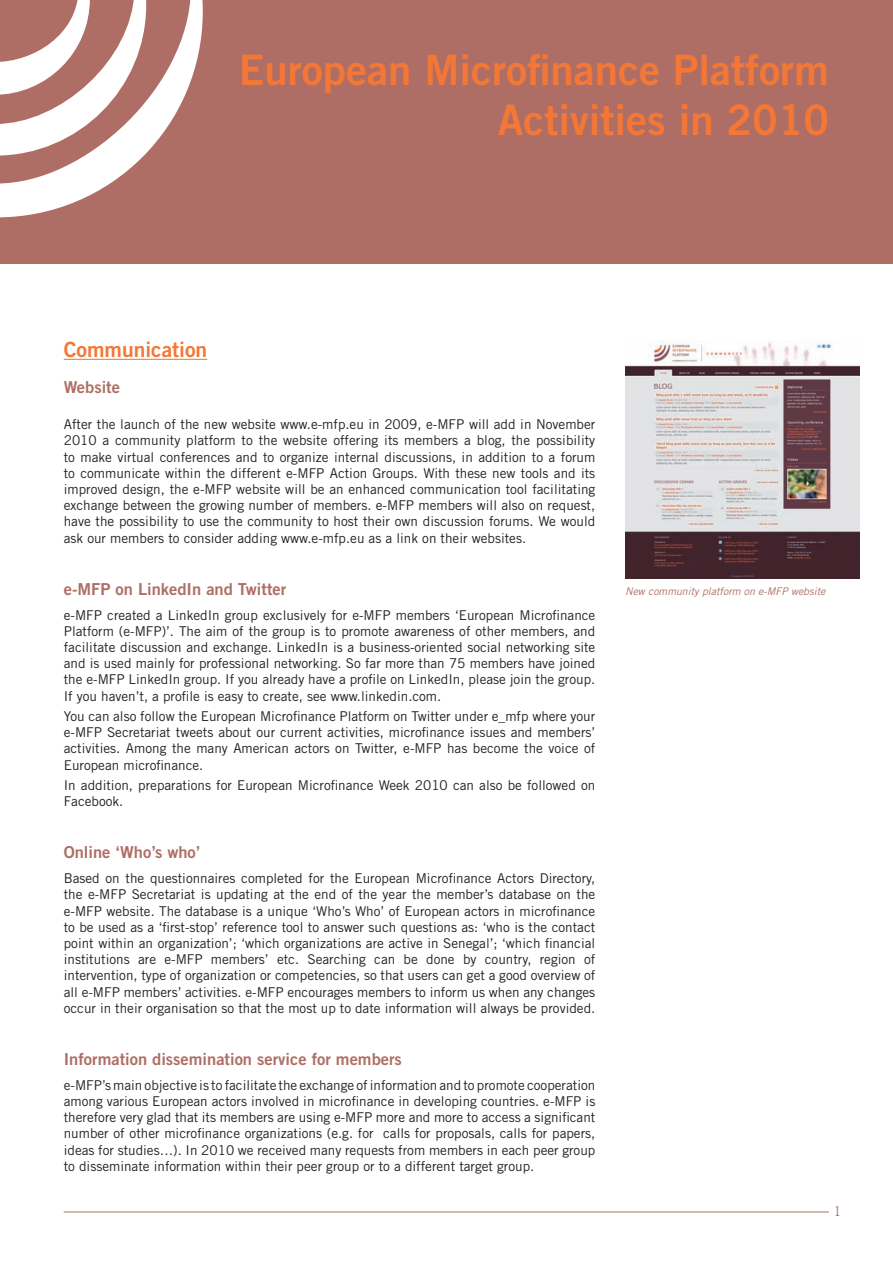
<style>
.page{position:relative;width:893px;height:1263px;background:#fff}
.page>*{position:absolute;margin:0;border:0;box-sizing:border-box;transform-origin:0 0}
.t1{font:42px/50.4px "Trade Gothic Bold Two";color:#f37736;text-align:right}
.t2{font:21px "Trade Gothic Bold Two";color:#f37736}
.t3{font:16.5px "Trade Gothic Bold Two";color:#ae6e65}
.t4{font:13.5px/16.2px "Trade Gothic";color:#231f20;text-align:justify}
.t5{font:13.5px "Trade Gothic Cond Eighteen";color:#ae6e65}
.t6{font:italic 10.5px "Trade Gothic";color:#ae6e65}
</style>
<div class="page">
<hr style="left:64px;top:1211px;width:765px;height:1px;background:#ae6e65">
<div style="left:0;top:0;width:893px;height:264px;background:#ae6e65"></div>
<svg style="left:0;top:0;width:203px;height:217px"></svg>
<hr style="left:64px;top:359px;width:143px;height:1px;background:#f37736">
<img style="left:625px;top:340px;width:234px;height:239px">
<h1 class="t1" style="left:239px;top:44px;width:592px">European Microfinance Platform<br>Activities in 2010</h1>
<h2 class="t2" style="left:64px;top:337px;width:145px">Communication</h2>
<p class="t3" style="left:64px;top:377px;width:58px">Website</p>
<p class="t4" style="left:64px;top:416px;width:533px">After the launch of the new website www.e-mfp.eu in 2009, e-MFP will add in November 2010 a community platform to the website offering its members a blog, the possibility to make virtual conferences and to organize internal discussions, in addition to a forum to communicate within the different e-MFP Action Groups. With these new tools and its improved design, the e-MFP website will be an enhanced communication tool facilitating exchange between the growing number of members. e-MFP members will also on request, have the possibility to use the community to host their own discussion forums. We would ask our members to consider adding www.e-mfp.eu as a link on their websites.</p>
<p class="t3" style="left:64px;top:579px;width:224px">e-MFP on LinkedIn and Twitter</p>
<p class="t4" style="left:64px;top:606px;width:533px">e-MFP created a LinkedIn group exclusively for e-MFP members ‘European Microfinance Platform (e-MFP)’. The aim of the group is to promote awareness of other members, and facilitate discussion and exchange. LinkedIn is a business-oriented social networking site and is used mainly for professional networking. So far more than 75 members have joined the e-MFP LinkedIn group. If you already have a profile on LinkedIn, please join the group.<br>If you haven’t, a profile is easy to create, see www.linkedin.com.</p>
<p class="t4" style="left:64px;top:708px;width:533px">You can also follow the European Microfinance Platform on Twitter under e_mfp where your e-MFP Secretariat tweets about our current activities, microfinance issues and members’ activities. Among the many American actors on Twitter, e-MFP has become the voice of European microfinance.</p>
<p class="t4" style="left:64px;top:777px;width:533px">In addition, preparations for European Microfinance Week 2010 can also be followed on<br>Facebook.</p>
<p class="t3" style="left:64px;top:842px;width:138px">Online ‘Who’s who’</p>
<p class="t4" style="left:64px;top:870px;width:533px">Based on the questionnaires completed for the European Microfinance Actors Directory, the e-MFP Secretariat is updating at the end of the year the member’s database on the e-MFP website. The database is a unique ‘Who’s Who’ of European actors in microfinance to be used as a ‘first-stop’ reference tool to answer such questions as: ‘who is the contact point within an organization’; ‘which organizations are active in Senegal’; ‘which financial institutions are e-MFP members’ etc. Searching can be done by country, region of intervention, type of organization or competencies, so that users can get a good overview of all e-MFP members’ activities. e-MFP encourages members to inform us when any changes occur in their organisation so that the most up to date information will always be provided.</p>
<p class="t3" style="left:64px;top:1049px;width:340px">Information dissemination service for members</p>
<p class="t4" style="left:64px;top:1077px;width:533px">e-MFP’s main objective is to facilitate the exchange of information and to promote cooperation among various European actors involved in microfinance in developing countries. e-MFP is therefore very glad that its members are using e-MFP more and more to access a significant number of other microfinance organizations (e.g. for calls for proposals, calls for papers, ideas for studies…). In 2010 we received many requests from members in each peer group to disseminate information within their peer group or to a different target group.</p>
<p class="t6" style="left:625px;top:584px;width:202px">New community platform on e-MFP website</p>
<p class="t5" style="left:834px;top:1203px;width:7px">1</p>
</div>
